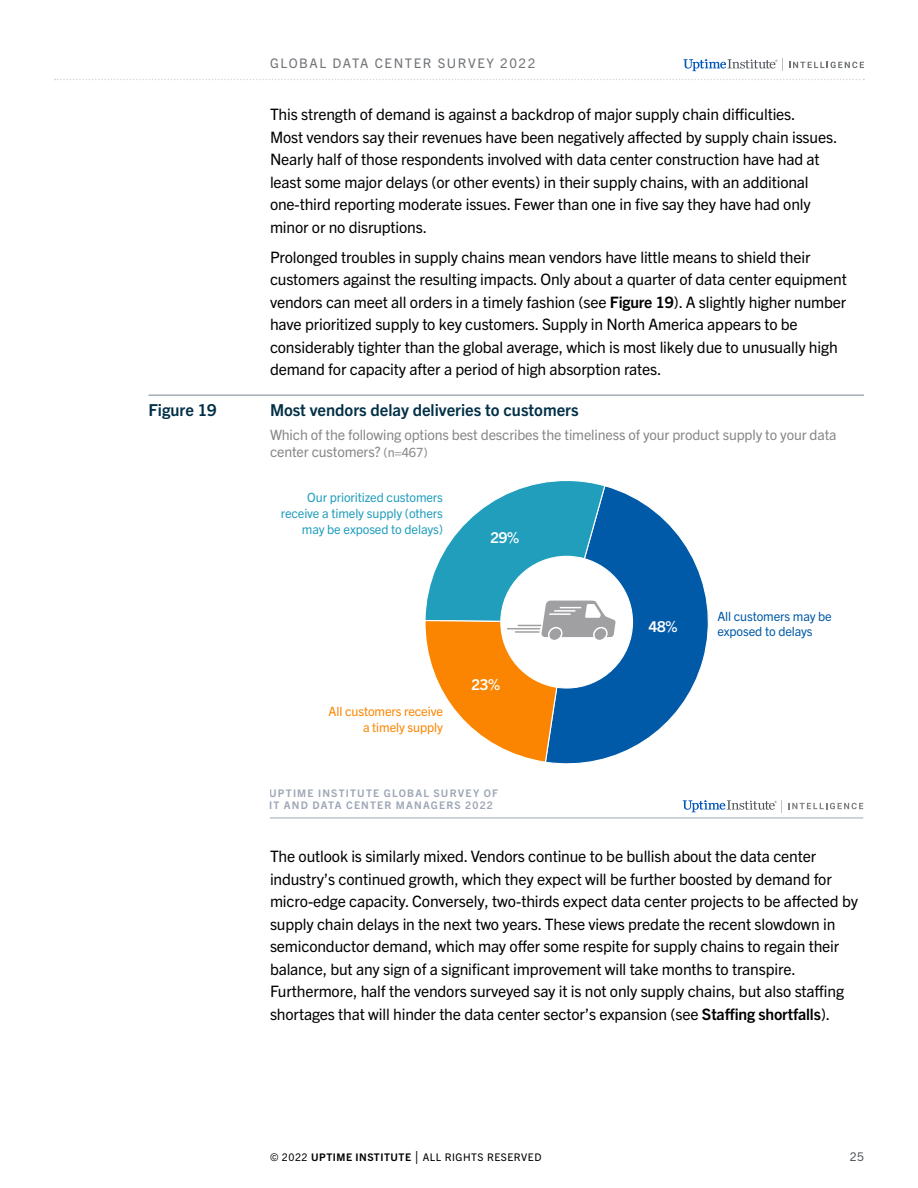
<style>
.page{position:relative;width:918px;height:1188px;background:#fff}
.page>*{position:absolute;margin:0;border:0;box-sizing:border-box;transform-origin:0 0}
.t1{font:700 16.5px "Trade Gothic Next LT Pro";color:#023047}
.t2{font:15.75px/22.5px "Trade Gothic Next LT Pro";letter-spacing:-.01em;color:#000}
.t3{font:700 15px "Trade Gothic Next LT Pro";color:#fff}
.t4{font:14.25px/17.2px "Trade Gothic Next LT Pro";letter-spacing:-.01em;color:#878787}
.t5{font:13.2px "Trade Gothic Next LT Pro";letter-spacing:.12em;color:#717477}
.t6{font:12.75px/15.8px "Trade Gothic Next LT Pro";letter-spacing:-.01em;color:#219ebc;text-align:right}
.t7{font:12.75px/15.8px "Trade Gothic Next LT Pro";letter-spacing:-.01em;color:#fb8500;text-align:right}
.t8{font:12.75px/15.8px "Trade Gothic Next LT Pro";letter-spacing:-.01em;color:#005aa7}
.t9{font:12px "Trade Gothic Next LT Pro";color:#52555b}
.t10{font:700 10.5px/12.8px "Trade Gothic Next LT Pro";letter-spacing:.11em;color:#9ea6b6}
.t11{font:10.5px "Trade Gothic Next LT Pro";letter-spacing:.05em;color:#000}
.s1{font-weight:700}
.s2{font-size:12.75px}
.s3{font-weight:300;font-size:16.5px}
</style>
<div class="page">
<hr style="left:148px;top:394px;width:716px;height:2px;background:#a3adb7">
<svg style="left:683px;top:800px;width:99px;height:12px"></svg>
<svg style="left:788px;top:803px;width:75px;height:6px"></svg>
<hr style="left:270px;top:818px;width:593px;height:1px;background:#9ea6b6">
<svg style="left:553px;top:490px;width:156px;height:274px"></svg>
<svg style="left:425px;top:480px;width:191px;height:283px"></svg>
<hr style="left:508px;top:628px;width:32px;height:1px;background:#a0a0a3">
<hr style="left:515px;top:631px;width:24px;height:2px;background:#a0a0a3">
<svg style="left:55px;top:79px;width:809px;height:1px"></svg>
<svg style="left:683px;top:58px;width:100px;height:13px"></svg>
<svg style="left:789px;top:62px;width:75px;height:6px"></svg>
<p class="t5" style="left:270px;top:54px;width:267px">GLOBAL DATA CENTER SURVEY 2022</p>
<p class="t2" style="left:270px;top:102px;width:569px">This strength of demand is against a backdrop of major supply chain difficulties.<br>Most vendors say their revenues have been negatively affected by supply chain issues.<br>Nearly half of those respondents involved with data center construction have had at least some major delays (or other events) in their supply chains, with an additional one-third reporting moderate issues. Fewer than one in five say they have had only minor or no disruptions.</p>
<p class="t2" style="left:270px;top:245px;width:578px">Prolonged troubles in supply chains mean vendors have little means to shield their customers against the resulting impacts. Only about a quarter of data center equipment vendors can meet all orders in a timely fashion (see <span class="s1">Figure 19</span>). A slightly higher number have prioritized supply to key customers. Supply in North America appears to be considerably tighter than the global average, which is most likely due to unusually high demand for capacity after a period of high absorption rates.</p>
<p class="t1" style="left:148px;top:399px;width:70px">Figure 19</p>
<p class="t1" style="left:270px;top:399px;width:310px">Most vendors delay deliveries to customers</p>
<p class="t4" style="left:270px;top:425px;width:568px">Which of the following options best describes the timeliness of your product supply to your data center customers? <span class="s2">(n=467)</span></p>
<p class="t6" style="left:281px;top:489px;width:164px">Our prioritized customers receive a timely supply (others may be exposed to delays)</p>
<p class="t3" style="left:490px;top:527px;width:30px">29%</p>
<p class="t7" style="left:329px;top:703px;width:116px">All customers receive a timely supply</p>
<p class="t3" style="left:471px;top:674px;width:30px">23%</p>
<p class="t10" style="left:269px;top:786px;width:231px">UPTIME INSTITUTE GLOBAL SURVEY OF<br>IT AND DATA CENTER MANAGERS 2022</p>
<p class="t3" style="left:649px;top:616px;width:30px">48%</p>
<p class="t8" style="left:717px;top:607px;width:116px">All customers may be exposed to delays</p>
<p class="t2" style="left:270px;top:844px;width:590px">The outlook is similarly mixed. Vendors continue to be bullish about the data center industry’s continued growth, which they expect will be further boosted by demand for micro-edge capacity. Conversely, two-thirds expect data center projects to be affected by supply chain delays in the next two years. These views predate the recent slowdown in semiconductor demand, which may offer some respite for supply chains to regain their balance, but any sign of a significant improvement will take months to transpire.<br>Furthermore, half the vendors surveyed say it is not only supply chains, but also staffing shortages that will hinder the data center sector’s expansion (see <span class="s1">Staffing shortfalls</span>).</p>
<p class="t11" style="left:270px;top:1150px;width:273px">© 2022 <span class="s1">UPTIME INSTITUTE</span> <span class="s3">|</span> ALL RIGHTS RESERVED</p>
<p class="t9" style="left:850px;top:1148px;width:16px">25</p>
</div>
